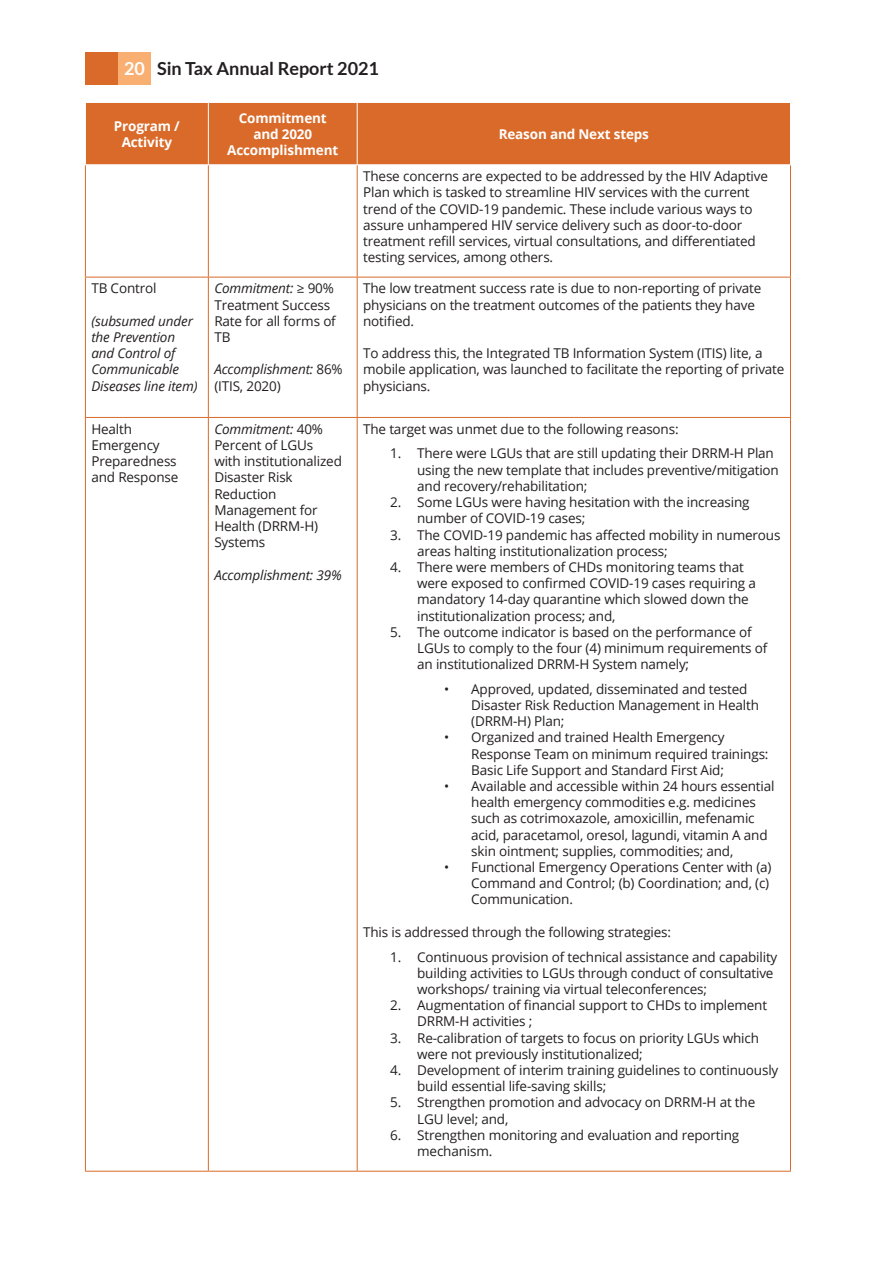
<style>
.page{position:relative;width:893px;height:1263px;background:#fff}
.page>*{position:absolute;margin:0;border:0;box-sizing:border-box;transform-origin:0 0}
.t1{font:700 18px "Lato";color:#231f20}
.t2{font:13.5px/16.2px "Open Sans";letter-spacing:-.01em;color:#231f20}
.t3{font:italic 13.5px/16.2px "Open Sans";letter-spacing:-.01em;color:#231f20}
.t4{font:700 13.5px/16.2px "Open Sans";letter-spacing:-.01em;color:#fff;text-align:center}
.s1{color:#fff}
.s2{font-style:italic}
.s3{font-style:normal}
</style>
<div class="page">
<div style="left:85px;top:52px;width:33px;height:33px;background:#d96a29"></div>
<div style="left:118px;top:52px;width:33px;height:33px;background:#f9af72"></div>
<div style="left:86px;top:103px;width:704px;height:61px;background:#d96a29"></div>
<svg style="left:86px;top:418px;width:704px;height:753px"></svg>
<hr style="left:85px;top:165px;width:1px;height:112px;background:#d96a29">
<hr style="left:208px;top:165px;width:1px;height:112px;background:#d96a29">
<hr style="left:357px;top:165px;width:1px;height:112px;background:#d96a29">
<hr style="left:790px;top:165px;width:1px;height:112px;background:#d96a29">
<hr style="left:85px;top:277px;width:123px;height:1px;background:#d96a29">
<hr style="left:85px;top:277px;width:1px;height:140px;background:#d96a29">
<hr style="left:208px;top:277px;width:149px;height:1px;background:#d96a29">
<hr style="left:208px;top:277px;width:1px;height:140px;background:#d96a29">
<hr style="left:357px;top:277px;width:434px;height:1px;background:#d96a29">
<hr style="left:357px;top:277px;width:1px;height:140px;background:#d96a29">
<hr style="left:790px;top:277px;width:1px;height:140px;background:#d96a29">
<hr style="left:85px;top:417px;width:123px;height:1px;background:#d96a29">
<hr style="left:85px;top:418px;width:1px;height:753px;background:#d96a29">
<hr style="left:208px;top:417px;width:149px;height:1px;background:#d96a29">
<hr style="left:208px;top:418px;width:1px;height:753px;background:#d96a29">
<hr style="left:357px;top:417px;width:434px;height:1px;background:#d96a29">
<hr style="left:357px;top:418px;width:1px;height:753px;background:#d96a29">
<hr style="left:790px;top:418px;width:1px;height:753px;background:#d96a29">
<hr style="left:85px;top:1171px;width:123px;height:1px;background:#d96a29">
<hr style="left:208px;top:1171px;width:149px;height:1px;background:#d96a29">
<hr style="left:357px;top:1171px;width:434px;height:1px;background:#d96a29">
<hr style="left:208px;top:103px;width:1px;height:61px;background:#fff">
<hr style="left:357px;top:103px;width:1px;height:61px;background:#fff">
<h1 class="t1" style="left:124px;top:58px;width:256px"><span class="s1">20</span> Sin Tax Annual Report 2021</h1>
<p class="t4" style="left:114px;top:117px;width:67px">Program /<br>Activity</p>
<p class="t4" style="left:227px;top:109px;width:113px">Commitment and 2020<br>Accomplishment</p>
<p class="t2" style="left:91px;top:280px;width:67px">TB Control</p>
<p class="t3" style="left:91px;top:312px;width:108px">(subsumed under the Prevention and Control of<br>Communicable<br>Diseases line item)</p>
<p class="t2" style="left:214px;top:280px;width:123px"><span class="s2">Commitment:</span> ≥ 90%<br>Treatment Success<br>Rate for all forms of<br>TB</p>
<p class="t3" style="left:214px;top:361px;width:130px">Accomplishment: <span class="s3">86%</span></p>
<p class="t2" style="left:214px;top:377px;width:68px">(ITIS, 2020)</p>
<p class="t2" style="left:91px;top:420px;width:88px">Health<br>Emergency<br>Preparedness and Response</p>
<p class="t2" style="left:214px;top:420px;width:129px"><span class="s2">Commitment:</span> 40%<br>Percent of LGUs with institutionalized<br>Disaster Risk<br>Reduction<br>Management for<br>Health (DRRM-H)<br>Systems</p>
<p class="t3" style="left:214px;top:566px;width:129px">Accomplishment: 39%</p>
<p class="t4" style="left:499px;top:125px;width:152px">Reason and Next steps</p>
<p class="t2" style="left:363px;top:168px;width:406px">These concerns are expected to be addressed by the HIV Adaptive Plan which is tasked to streamline HIV services with the current trend of the COVID-19 pandemic. These include various ways to assure unhampered HIV service delivery such as door-to-door treatment refill services, virtual consultations, and differentiated testing services, among others.</p>
<p class="t2" style="left:363px;top:280px;width:400px">The low treatment success rate is due to non-reporting of private physicians on the treatment outcomes of the patients they have notified.</p>
<p class="t2" style="left:363px;top:345px;width:423px">To address this, the Integrated TB Information System (ITIS) lite, a mobile application, was launched to facilitate the reporting of private physicians.</p>
<p class="t2" style="left:363px;top:420px;width:317px">The target was unmet due to the following reasons:</p>
<p class="t2" style="left:417px;top:445px;width:363px;text-indent:-27px">1. There were LGUs that are still updating their DRRM-H Plan using the new template that includes preventive/mitigation and recovery/rehabilitation;</p>
<p class="t2" style="left:417px;top:494px;width:334px;text-indent:-27px">2. Some LGUs were having hesitation with the increasing number of COVID-19 cases;</p>
<p class="t2" style="left:417px;top:526px;width:365px;text-indent:-27px">3. The COVID-19 pandemic has affected mobility in numerous areas halting institutionalization process;</p>
<p class="t2" style="left:417px;top:558px;width:340px;text-indent:-27px">4. There were members of CHDs monitoring teams that were exposed to confirmed COVID-19 cases requiring a mandatory 14-day quarantine which slowed down the institutionalization process; and,</p>
<p class="t2" style="left:417px;top:623px;width:352px;text-indent:-27px">5. The outcome indicator is based on the performance of<br>LGUs to comply to the four (4) minimum requirements of an institutionalized DRRM-H System namely;</p>
<p class="t2" style="left:471px;top:680px;width:289px;text-indent:-27px">• Approved, updated, disseminated and tested<br>Disaster Risk Reduction Management in Health (DRRM-H) Plan;</p>
<p class="t2" style="left:471px;top:729px;width:299px;text-indent:-27px">• Organized and trained Health Emergency<br>Response Team on minimum required trainings:<br>Basic Life Support and Standard First Aid;</p>
<p class="t2" style="left:471px;top:778px;width:305px;text-indent:-27px">• Available and accessible within 24 hours essential health emergency commodities e.g. medicines such as cotrimoxazole, amoxicillin, mefenamic acid, paracetamol, oresol, lagundi, vitamin A and skin ointment; supplies, commodities; and,</p>
<p class="t2" style="left:471px;top:859px;width:302px;text-indent:-27px">• Functional Emergency Operations Center with (a)<br>Command and Control; (b) Coordination; and, (c)<br>Communication.</p>
<p class="t2" style="left:363px;top:923px;width:309px">This is addressed through the following strategies:</p>
<p class="t2" style="left:417px;top:948px;width:362px;text-indent:-27px">1. Continuous provision of technical assistance and capability building activities to LGUs through conduct of consultative workshops/ training via virtual teleconferences;</p>
<p class="t2" style="left:417px;top:997px;width:351px;text-indent:-27px">2. Augmentation of financial support to CHDs to implement<br>DRRM-H activities ;</p>
<p class="t2" style="left:417px;top:1029px;width:343px;text-indent:-27px">3. Re-calibration of targets to focus on priority LGUs which were not previously institutionalized;</p>
<p class="t2" style="left:417px;top:1061px;width:363px;text-indent:-27px">4. Development of interim training guidelines to continuously build essential life-saving skills;</p>
<p class="t2" style="left:417px;top:1094px;width:340px;text-indent:-27px">5. Strengthen promotion and advocacy on DRRM-H at the<br>LGU level; and,</p>
<p class="t2" style="left:417px;top:1126px;width:324px;text-indent:-27px">6. Strengthen monitoring and evaluation and reporting mechanism.</p>
</div>
